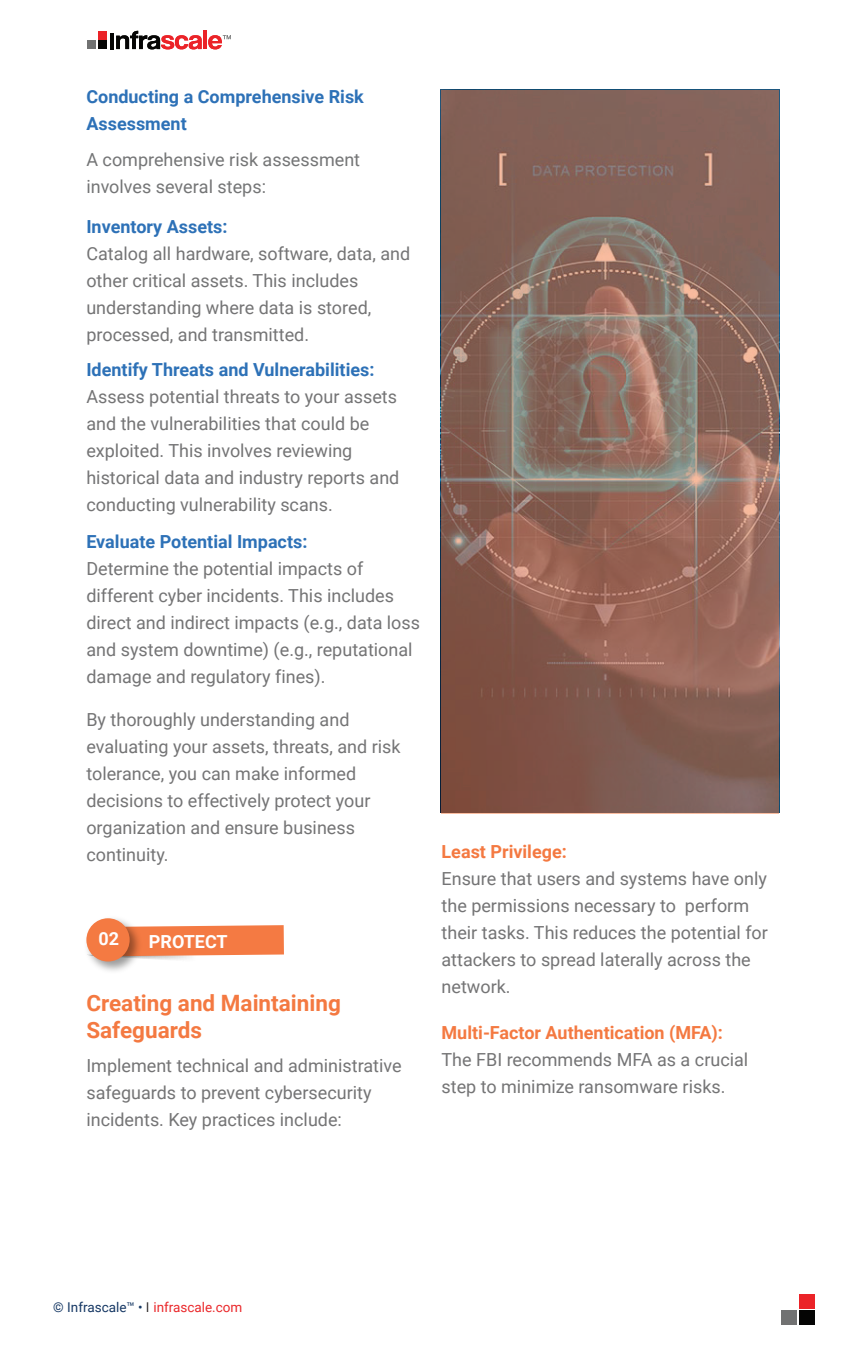
<style>
.page{position:relative;width:864px;height:1350px;background:#fff}
.page>*{position:absolute;margin:0;border:0;box-sizing:border-box;transform-origin:0 0}
.t1{font:700 22.5px/27px "Roboto";color:#f47941}
.t2{font:18px/27px "Roboto";color:#747475}
.t3{font:700 18px/27px "Roboto";color:#2d71b7}
.t4{font:18px/27px "Roboto";color:#747576}
.t5{font:700 18px "Roboto";color:#f47941}
.t6{font:700 18px "Roboto";color:#fff}
.t7{font:700 18px "Roboto";color:#fefefe}
.t8{font:13.5px "Roboto";color:#ea292c}
.s1{color:#163864}
.s2{font-family:"Helvetica";color:#231f20}
</style>
<div class="page">
<svg style="left:146px;top:925px;width:138px;height:35px"></svg>
<img style="left:87px;top:918px;width:59px;height:53px">
<div style="left:86px;top:918px;width:44px;height:44px;background:#f47a42;border-radius:50%"></div>
<svg style="left:441px;top:90px;width:338px;height:723px"></svg>
<div style="left:799px;top:1294px;width:16px;height:14px;background:#eb2328"></div>
<div style="left:799px;top:1311px;width:16px;height:14px;background:#050504"></div>
<div style="left:781px;top:1311px;width:16px;height:14px;background:#717272"></div>
<hr style="left:110px;top:33px;width:4px;height:16px;background:#050504">
<div style="left:98px;top:31px;width:9px;height:8px;background:#eb2328"></div>
<div style="left:98px;top:41px;width:9px;height:8px;background:#050504"></div>
<div style="left:87px;top:41px;width:9px;height:8px;background:#717272"></div>
<svg style="left:116px;top:31px;width:86px;height:19px"></svg>
<hr style="left:203px;top:31px;width:4px;height:18px;background:#eb2328">
<svg style="left:208px;top:35px;width:23px;height:14px"></svg>
<p class="t3" style="left:86px;top:83px;width:279px">Conducting a Comprehensive Risk<br>Assessment</p>
<p class="t4" style="left:86px;top:146px;width:275px">A comprehensive risk assessment involves several steps:</p>
<p class="t3" style="left:86px;top:213px;width:143px">Inventory Assets:</p>
<p class="t2" style="left:86px;top:240px;width:325px">Catalog all hardware, software, data, and other critical assets. This includes understanding where data is stored, processed, and transmitted.</p>
<p class="t3" style="left:86px;top:355px;width:290px">Identify Threats and Vulnerabilities:</p>
<p class="t2" style="left:86px;top:382px;width:315px">Assess potential threats to your assets and the vulnerabilities that could be exploited. This involves reviewing historical data and industry reports and conducting vulnerability scans.</p>
<p class="t3" style="left:86px;top:527px;width:223px">Evaluate Potential Impacts:</p>
<p class="t2" style="left:86px;top:554px;width:335px">Determine the potential impacts of different cyber incidents. This includes direct and indirect impacts (e.g., data loss and system downtime) (e.g., reputational damage and regulatory fines).</p>
<p class="t2" style="left:86px;top:705px;width:316px">By thoroughly understanding and evaluating your assets, threats, and risk tolerance, you can make informed decisions to effectively protect your organization and ensure business continuity.</p>
<p class="t7" style="left:99px;top:926px;width:22px">02</p>
<p class="t6" style="left:149px;top:929px;width:80px">PROTECT</p>
<p class="t1" style="left:86px;top:989px;width:256px">Creating and Maintaining<br>Safeguards</p>
<p class="t2" style="left:86px;top:1052px;width:317px">Implement technical and administrative safeguards to prevent cybersecurity incidents. Key practices include:</p>
<p class="t5" style="left:442px;top:839px;width:127px">Least Privilege:</p>
<p class="t2" style="left:442px;top:865px;width:328px">Ensure that users and systems have only the permissions necessary to perform their tasks. This reduces the potential for attackers to spread laterally across the network.</p>
<p class="t5" style="left:442px;top:1020px;width:283px">Multi-Factor Authentication (MFA):</p>
<p class="t2" style="left:442px;top:1045px;width:308px">The FBI recommends MFA as a crucial step to minimize ransomware risks.</p>
<p class="t8" style="left:53px;top:1298px;width:191px"><span class="s1">© Infrascale™ •</span> <span class="s2">|</span> infrascale.com</p>
</div>
